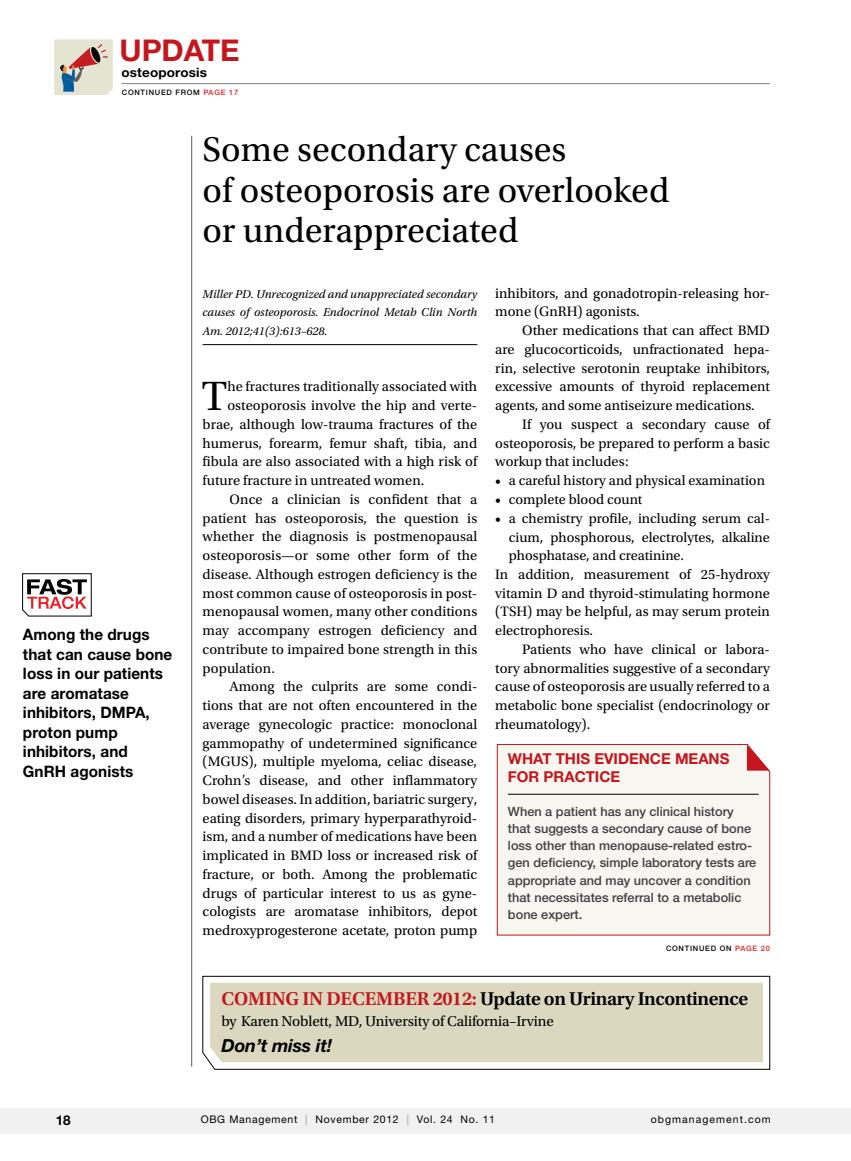
<style>
.page{position:relative;width:851px;height:1161px;background:#fff}
.page>*{position:absolute;margin:0;border:0;box-sizing:border-box;transform-origin:0 0}
.t1{font:43.05px "Utopia Std";color:#000}
.t2{font:36px/40.5px "Utopia Std";color:#000}
.t3{font:700 30px "Helvetica Neue LT Std";color:#c4161c}
.t4{font:600 19.5px "Utopia Std";letter-spacing:-.02em;color:#000}
.t5{font:italic 700 18px "Helvetica Neue LT Std";letter-spacing:-.01em;color:#000}
.t6{font:700 15.75px/19.5px "Helvetica Neue LT Std";letter-spacing:.005em;color:#000}
.t7{font:15px "Utopia Std";letter-spacing:-.01em;color:#000}
.t8{font:700 15px/17.2px "Helvetica Neue LT Std";letter-spacing:.11em;color:#c4161c}
.t9{font:14.4px/18.8px "Utopia Std";color:#000;text-align:justify}
.t10{font:14.25px/18.8px "Utopia Std";color:#000;text-align:justify}
.t11{font:700 13.5px "Helvetica Neue LT Std";color:#000}
.t12{font:700 12.9px "Helvetica Neue LT Std";letter-spacing:.01em;color:#000;scale:1.04 1}
.t13{font:500 12.75px/17.2px "Helvetica Neue LT Std";color:#414042}
.t14{font:italic 12px/18.8px "Utopia Std";color:#000;text-align:justify}
.t15{font:10.5px "Helvetica Neue LT Std";letter-spacing:.065em;color:#000}
.t16{font:10.5px "Helvetica Neue LT Std";letter-spacing:.1em;color:#000}
.t17{font:500 7.5px "Helvetica Neue LT Std";letter-spacing:.1em;color:#000}
.s1{color:#ed1d24}
.s2{color:#c4161c}
.s3{color:#939598}
</style>
<div class="page">
<hr style="left:191px;top:136px;width:1px;height:931px;background:#58595b">
<hr style="left:122px;top:83px;width:648px;height:1px;background:#808285">
<div style="left:54px;top:39px;width:59px;height:56px;background:#e5e3d2"></div>
<svg style="left:60px;top:44px;width:47px;height:48px"></svg>
<div style="left:0;top:1108px;width:850px;height:26px;background:#f1f1f2"></div>
<svg style="left:22px;top:573px;width:70px;height:44px"></svg>
<hr style="left:202px;top:344px;width:275px;height:1px;background:#000">
<div style="left:497px;top:744px;width:273px;height:191px;background:#f7f6f0"></div>
<svg style="left:746px;top:745px;width:24px;height:26px"></svg>
<svg style="left:202px;top:976px;width:568px;height:94px"></svg>
<div style="left:210px;top:983px;width:552px;height:79px;background:#dbd8bf"></div>
<h3 class="t3" style="left:120px;top:32px;width:121px">UpdatE</h3>
<p class="t12" style="left:121px;top:64px;width:84px">osteoporosis</p>
<p class="t17" style="left:122px;top:88px;width:118px">continued from <span class="s1">page 17</span></p>
<p class="t6" style="left:23px;top:624px;width:151px">Among the drugs that can cause bone loss in our patients are aromatase inhibitors, DMPA, proton pump inhibitors, and<br>GnRH agonists</p>
<h2 class="t2" style="left:202px;top:130px;width:468px">Some secondary causes<br>of osteoporosis are overlooked or underappreciated</h2>
<p class="t14" style="left:202px;top:285px;width:276px">Miller PD. Unrecognized and unappreciated secondary causes of osteoporosis. Endocrinol Metab Clin North Am. 2012;41(3):613–628.</p>
<h1 class="t1" style="left:202px;top:373px;width:27px">T</h1>
<p class="t9" style="left:227px;top:378px;width:251px">he fractures traditionally associated with</p>
<p class="t9" style="left:227px;top:396px;width:251px">osteoporosis involve the hip and verte-</p>
<p class="t9" style="left:203px;top:415px;width:276px">brae, although low-trauma fractures of the</p>
<p class="t9" style="left:203px;top:434px;width:276px">humerus, forearm, femur shaft, tibia, and</p>
<p class="t9" style="left:203px;top:453px;width:276px">fibula are also associated with a high risk of</p>
<p class="t9" style="left:203px;top:471px;width:223px">future fracture in untreated women.</p>
<p class="t9" style="left:230px;top:490px;width:249px">Once a clinician is confident that a</p>
<p class="t9" style="left:203px;top:509px;width:276px">patient has osteoporosis, the question is</p>
<p class="t9" style="left:203px;top:528px;width:276px">whether the diagnosis is postmenopausal</p>
<p class="t9" style="left:203px;top:546px;width:276px">osteoporosis—or some other form of the</p>
<p class="t9" style="left:203px;top:565px;width:276px">disease. Although estrogen deficiency is the</p>
<p class="t9" style="left:203px;top:584px;width:276px">most common cause of osteoporosis in post-</p>
<p class="t9" style="left:203px;top:603px;width:276px">menopausal women, many other conditions</p>
<p class="t9" style="left:203px;top:621px;width:276px">may accompany estrogen deficiency and</p>
<p class="t9" style="left:203px;top:640px;width:276px">contribute to impaired bone strength in this</p>
<p class="t9" style="left:203px;top:659px;width:74px">population.</p>
<p class="t9" style="left:230px;top:678px;width:249px">Among the culprits are some condi-</p>
<p class="t9" style="left:203px;top:696px;width:276px">tions that are not often encountered in the</p>
<p class="t9" style="left:203px;top:715px;width:276px">average gynecologic practice: monoclonal</p>
<p class="t9" style="left:203px;top:734px;width:276px">gammopathy of undetermined significance</p>
<p class="t9" style="left:203px;top:753px;width:276px">(MGUS), multiple myeloma, celiac disease,</p>
<p class="t9" style="left:203px;top:771px;width:276px">Crohn’s disease, and other inflammatory</p>
<p class="t9" style="left:203px;top:790px;width:276px">bowel diseases. In addition, bariatric surgery,</p>
<p class="t9" style="left:203px;top:809px;width:276px">eating disorders, primary hyperparathyroid-</p>
<p class="t9" style="left:203px;top:828px;width:276px">ism, and a number of medications have been</p>
<p class="t9" style="left:203px;top:846px;width:276px">implicated in BMD loss or increased risk of</p>
<p class="t9" style="left:203px;top:865px;width:276px">fracture, or both. Among the problematic</p>
<p class="t9" style="left:203px;top:884px;width:276px">drugs of particular interest to us as gyne-</p>
<p class="t9" style="left:203px;top:903px;width:276px">cologists are aromatase inhibitors, depot</p>
<p class="t9" style="left:203px;top:921px;width:276px">medroxyprogesterone acetate, proton pump</p>
<p class="t9" style="left:495px;top:284px;width:276px">inhibitors, and gonadotropin-releasing hor&shy;mone (GnRH) agonists.</p>
<p class="t9" style="left:495px;top:321px;width:276px;text-indent:27px">Other medications that can affect BMD are glucocorticoids, unfractionated hepa&shy;rin, selective serotonin reuptake inhibitors, excessive amounts of thyroid replacement agents, and some antiseizure medications.</p>
<p class="t9" style="left:495px;top:415px;width:276px;text-indent:27px">If you suspect a secondary cause of osteoporosis, be prepared to perform a basic workup that includes:</p>
<p class="t10" style="left:495px;top:472px;width:271px">• a careful history and physical examination</p>
<p class="t10" style="left:495px;top:490px;width:148px">• complete blood count</p>
<p class="t10" style="left:508px;top:509px;width:263px;text-indent:-13px">• a chemistry profile, including serum cal&shy;cium, phosphorous, electrolytes, alkaline phosphatase, and creatinine.</p>
<p class="t9" style="left:495px;top:565px;width:276px">In addition, measurement of 25-hydroxy vitamin D and thyroid-stimulating hormone (TSH) may be helpful, as may serum protein electrophoresis.</p>
<p class="t9" style="left:495px;top:640px;width:276px;text-indent:27px">Patients who have clinical or labora&shy;tory abnormalities suggestive of a secondary cause of osteoporosis are usually referred to a metabolic bone specialist (endocrinology or rheumatology).</p>
<p class="t8" style="left:508px;top:750px;width:221px">What this evidence means for practice</p>
<p class="t13" style="left:508px;top:802px;width:250px">When a patient has any clinical history that suggests a secondary cause of bone loss other than menopause-related estro&shy;gen deficiency, simple laboratory tests are appropriate and may uncover a condition that necessitates referral to a metabolic bone expert.</p>
<p class="t17" style="left:666px;top:944px;width:105px">continued on <span class="s1">page 20</span></p>
<h3 class="t4" style="left:221px;top:988px;width:528px"><span class="s2">Coming in December 2012:</span> Update on Urinary Incontinence</h3>
<p class="t7" style="left:221px;top:1013px;width:334px">by Karen Noblett, MD, University of California–Irvine</p>
<p class="t5" style="left:221px;top:1034px;width:112px">Don’t miss it!</p>
<p class="t11" style="left:56px;top:1112px;width:17px">18</p>
<p class="t15" style="left:201px;top:1114px;width:296px">OBG Management <span class="s3">|</span> November 2012 <span class="s3">|</span> Vol. 24 No. 11</p>
<p class="t16" style="left:650px;top:1114px;width:122px">obgmanagement.com</p>
</div>
